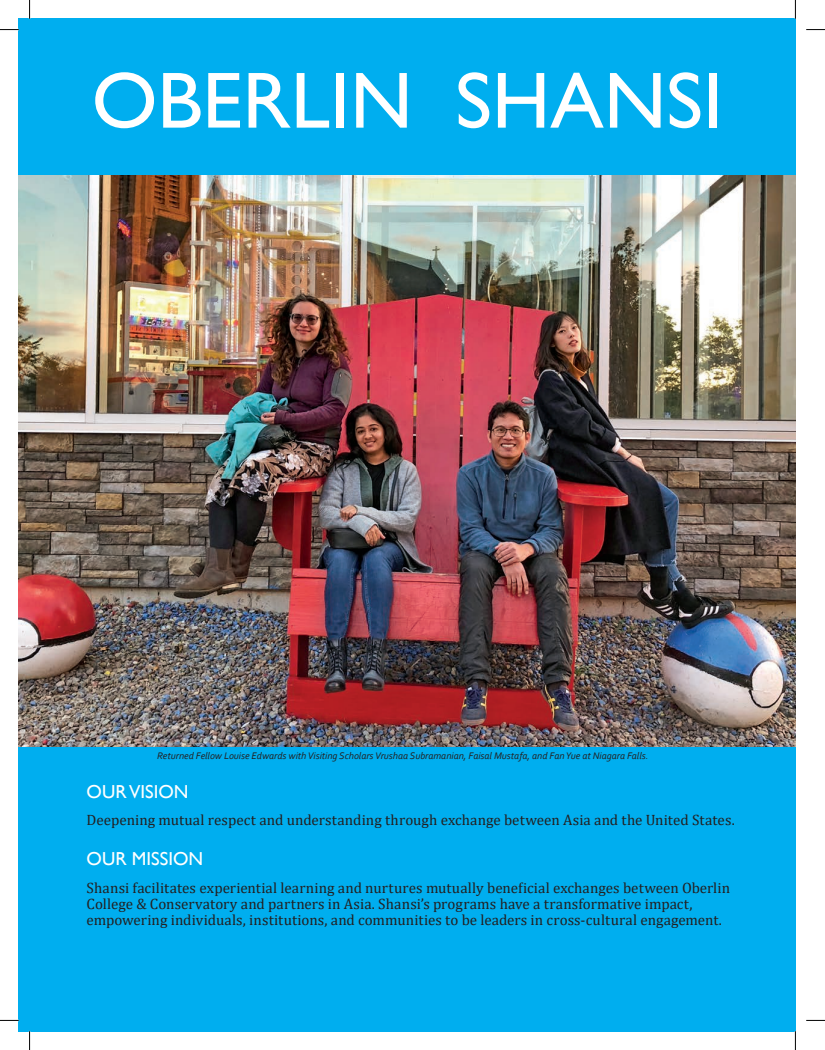
<style>
.page{position:relative;width:825px;height:1050px;background:#fff}
.page>*{position:absolute;margin:0;border:0;box-sizing:border-box;transform-origin:0 0}
.t1{font:80px "Gill Sans";color:#fff}
.t2{font:18.75px "Gill Sans";color:#fff}
.t3{font:15px/16.2px "Cambria";letter-spacing:.005em;color:#231f20}
.t4{font:italic 10px "Corbel";color:#231f20}
</style>
<div class="page">
<div style="left:18px;top:18px;width:777px;height:1013px;background:#00aeef"></div>
<img style="left:18px;top:176px;width:777px;height:570px">
<svg style="left:0;top:29px;width:19px;height:1px"></svg>
<svg style="left:806px;top:29px;width:18px;height:1px"></svg>
<svg style="left:0;top:1019px;width:19px;height:1px"></svg>
<svg style="left:806px;top:1019px;width:18px;height:1px"></svg>
<svg style="left:29px;top:0;width:1px;height:19px"></svg>
<svg style="left:29px;top:1031px;width:1px;height:18px"></svg>
<svg style="left:794px;top:0;width:1px;height:19px"></svg>
<svg style="left:794px;top:1031px;width:1px;height:18px"></svg>
<p class="t1" style="left:92px;top:54px;width:632px">OBERLIN SHANSI</p>
<p class="t4" style="left:157px;top:748px;width:492px">Returned Fellow Louise Edwards with Visiting Scholars Vrushaa Subramanian, Faisal Mustafa, and Fan Yue at Niagara Falls.</p>
<p class="t2" style="left:87px;top:780px;width:103px">OUR VISION</p>
<p class="t3" style="left:87px;top:811px;width:649px">Deepening mutual respect and understanding through exchange between Asia and the United States.</p>
<p class="t2" style="left:87px;top:847px;width:118px">OUR MISSION</p>
<p class="t3" style="left:87px;top:879px;width:644px">Shansi facilitates experiential learning and nurtures mutually beneficial exchanges between Oberlin<br>College &amp; Conservatory and partners in Asia. Shansi’s programs have a transformative impact, empowering individuals, institutions, and communities to be leaders in cross-cultural engagement.</p>
</div>
